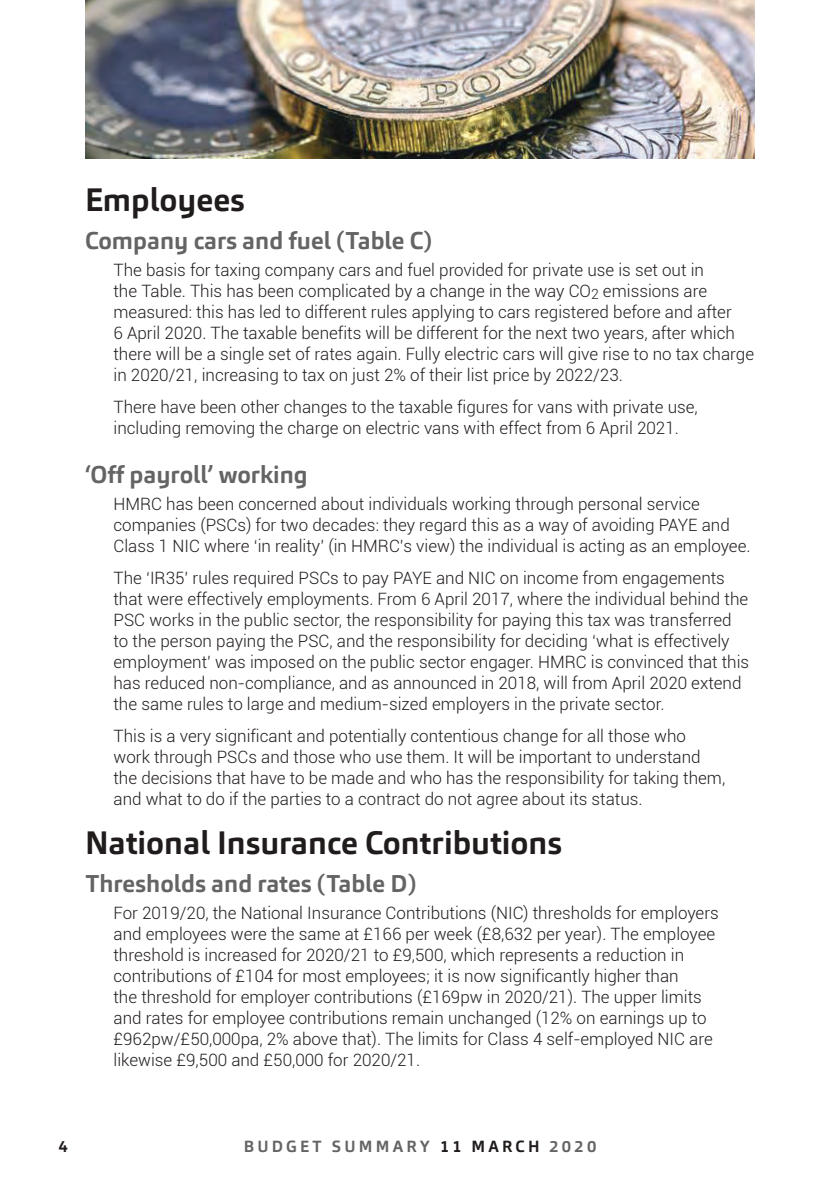
<style>
.page{position:relative;width:840px;height:1191px;background:#fff}
.page>*{position:absolute;margin:0;border:0;box-sizing:border-box;transform-origin:0 0}
.t1{font:700 32px "Carnac";color:#211c1c}
.t2{font:700 24px "Carnac";color:#656465}
.t3{font:300 17px/21px "Roboto";color:#211c1c}
.t4{font:700 16px "Carnac";letter-spacing:.2em;color:#656465}
.t5{font:700 16px "Carnac";color:#211c1c}
.s1{color:#211c1c}
</style>
<div class="page">
<img style="left:85px;top:0;width:669px;height:159px">
<h1 class="t1" style="left:85px;top:179px;width:161px">Employees</h1>
<h2 class="t2" style="left:85px;top:225px;width:348px">Company cars and fuel (Table C)</h2>
<p class="t3" style="left:113px;top:258px;width:641px">The basis for taxing company cars and fuel provided for private use is set out in<br>the Table. This has been complicated by a change in the way CO<sub>2</sub> emissions are measured: this has led to different rules applying to cars registered before and after<br>6 April 2020. The taxable benefits will be different for the next two years, after which there will be a single set of rates again. Fully electric cars will give rise to no tax charge in 2020/21, increasing to tax on just 2% of their list price by 2022/23.</p>
<p class="t3" style="left:113px;top:396px;width:585px">There have been other changes to the taxable figures for vans with private use, including removing the charge on electric vans with effect from 6 April 2021.</p>
<h2 class="t2" style="left:85px;top:459px;width:224px">‘Off payroll’ working</h2>
<p class="t3" style="left:113px;top:492px;width:638px">HMRC has been concerned about individuals working through personal service companies (PSCs) for two decades: they regard this as a way of avoiding PAYE and<br>Class 1 NIC where ‘in reality’ (in HMRC’s view) the individual is acting as an employee.</p>
<p class="t3" style="left:113px;top:567px;width:637px">The ‘IR35’ rules required PSCs to pay PAYE and NIC on income from engagements that were effectively employments. From 6 April 2017, where the individual behind the PSC works in the public sector, the responsibility for paying this tax was transferred to the person paying the PSC, and the responsibility for deciding ‘what is effectively employment’ was imposed on the public sector engager. HMRC is convinced that this has reduced non-compliance, and as announced in 2018, will from April 2020 extend the same rules to large and medium-sized employers in the private sector.</p>
<p class="t3" style="left:113px;top:725px;width:613px">This is a very significant and potentially contentious change for all those who work through PSCs and those who use them. It will be important to understand the decisions that have to be made and who has the responsibility for taking them, and what to do if the parties to a contract do not agree about its status.</p>
<h1 class="t1" style="left:85px;top:822px;width:478px">National Insurance Contributions</h1>
<h2 class="t2" style="left:85px;top:868px;width:333px">Thresholds and rates (Table D)</h2>
<p class="t3" style="left:113px;top:901px;width:606px">For 2019/20, the National Insurance Contributions (NIC) thresholds for employers and employees were the same at £166 per week (£8,632 per year). The employee threshold is increased for 2020/21 to £9,500, which represents a reduction in contributions of £104 for most employees; it is now significantly higher than<br>the threshold for employer contributions (£169pw in 2020/21). The upper limits and rates for employee contributions remain unchanged (12% on earnings up to £962pw/£50,000pa, 2% above that). The limits for Class 4 self-employed NIC are likewise £9,500 and £50,000 for 2020/21.</p>
<p class="t5" style="left:59px;top:1136px;width:11px">4</p>
<p class="t4" style="left:243px;top:1136px;width:354px">BUDGET SUMMARY <span class="s1">11 MARCH</span> 2020</p>
</div>
